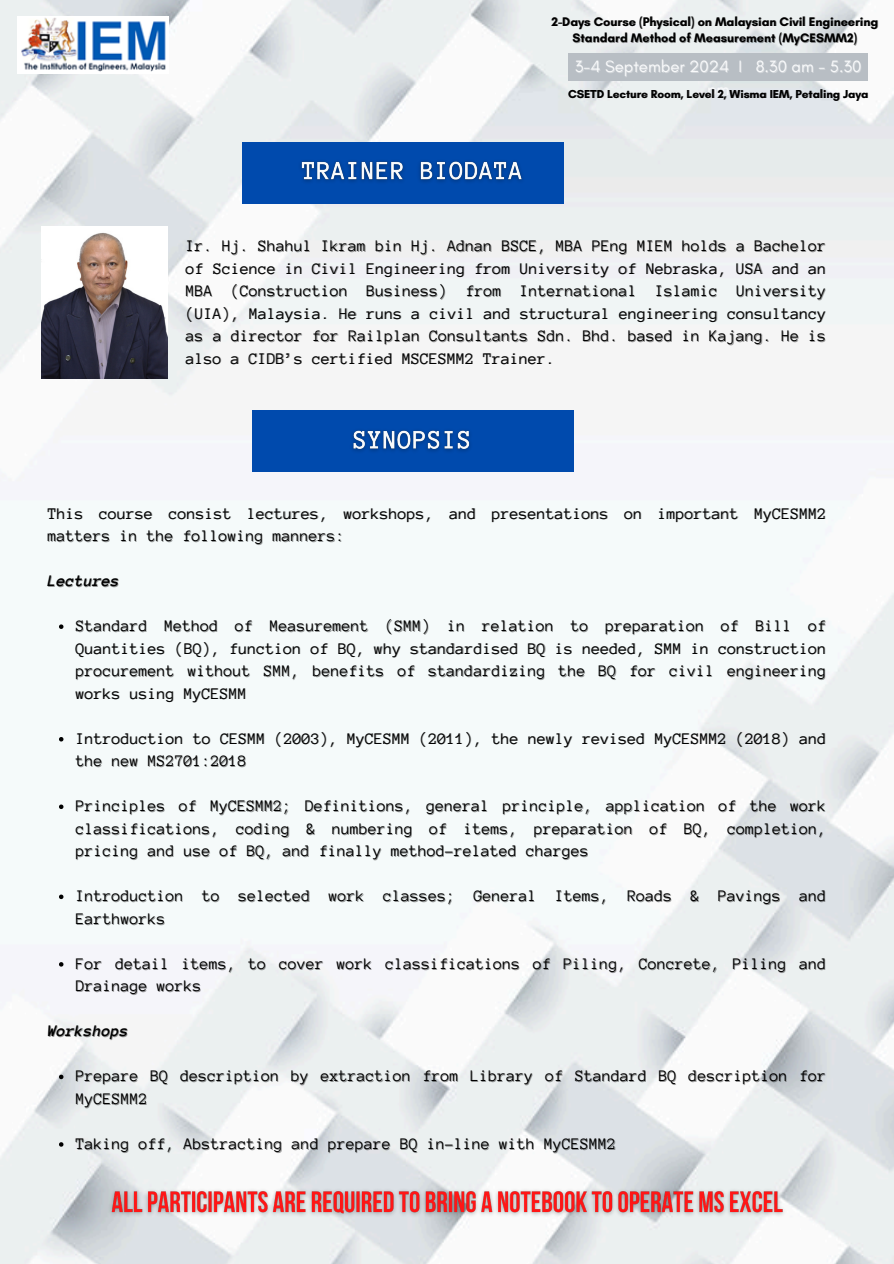
<style>
.page{position:relative;width:894px;height:1264px;background:#fff}
.page>*{position:absolute;margin:0;border:0;box-sizing:border-box;transform-origin:0 0}
.t1{font:16.8px "Glacial Indifference";color:#f9fafb}
.t2{font:16.5px/22.5px "Anonymous Pro";color:#000}
.t3{font:italic 700 16.5px "Anonymous Pro";color:#000}
.t4{font:700 12.6px "Glacial Indifference";color:#000}
.t5{font:700 11.7px "Glacial Indifference";color:#000}
</style>
<div class="page">
<img style="left:0;top:0;width:893px;height:1263px">
<img style="left:18px;top:16px;width:150px;height:58px">
<div style="left:568px;top:53px;width:299px;height:27px;background:#b8bec4"></div>
<div style="left:242px;top:142px;width:321px;height:62px;background:#004aad"></div>
<img style="left:42px;top:226px;width:126px;height:153px">
<img style="left:300px;top:161px;width:223px;height:21px">
<div style="left:251px;top:410px;width:322px;height:62px;background:#004aad"></div>
<img style="left:352px;top:430px;width:119px;height:22px">
<svg style="left:59px;top:624px;width:4px;height:5px"></svg>
<svg style="left:59px;top:737px;width:4px;height:4px"></svg>
<svg style="left:59px;top:804px;width:4px;height:5px"></svg>
<svg style="left:59px;top:894px;width:4px;height:5px"></svg>
<svg style="left:59px;top:962px;width:4px;height:4px"></svg>
<svg style="left:59px;top:1074px;width:4px;height:5px"></svg>
<svg style="left:59px;top:1142px;width:4px;height:4px"></svg>
<img style="left:103px;top:1183px;width:688px;height:40px">
<p class="t4" style="left:551px;top:14px;width:328px">2-Days Course (Physical) on Malaysian Civil Engineering</p>
<p class="t4" style="left:572px;top:30px;width:286px">Standard Method of Measurement (MyCESMM2)</p>
<p class="t1" style="left:574px;top:56px;width:288px">3-4 September 2024 I 8.30 am - 5.30</p>
<p class="t5" style="left:568px;top:87px;width:302px">CSETD Lecture Room, Leve<sup>p</sup>l <sup>m</sup>2, Wisma IEM, Petaling Jaya</p>
<h4 class="t2" style="left:186px;top:234px;width:642px">Ir. Hj. Shahul Ikram bin Hj. Adnan BSCE, MBA PEng MIEM holds a Bachelor</h4>
<h4 class="t2" style="left:186px;top:257px;width:642px">of Science in Civil Engineering from University of Nebraska, USA and an</h4>
<h3 class="t2" style="left:186px;top:279px;width:642px">MBA (Construction Business) from International Islamic University</h3>
<p class="t2" style="left:186px;top:302px;width:642px">(UIA), Malaysia. He runs a civil and structural engineering consultancy</p>
<p class="t2" style="left:186px;top:324px;width:642px">as a director for Railplan Consultants Sdn. Bhd. based in Kajang. He is</p>
<p class="t2" style="left:186px;top:347px;width:371px">also a CIDB’s certified MSCESMM2 Trainer.</p>
<p class="t2" style="left:48px;top:502px;width:780px">This course consist lectures, workshops, and presentations on important MyCESMM2</p>
<p class="t2" style="left:48px;top:524px;width:299px">matters in the following manners:</p>
<h3 class="t3" style="left:48px;top:572px;width:73px">Lectures</h3>
<p class="t2" style="left:76px;top:614px;width:752px">Standard Method of Measurement (SMM) in relation to preparation of Bill of</p>
<p class="t2" style="left:76px;top:637px;width:752px;text-align:justify">Quantities (BQ), function of BQ, why standardised BQ is needed, SMM in construction procurement without SMM, benefits of standardizing the BQ for civil engineering works using MyCESMM</p>
<p class="t2" style="left:76px;top:727px;width:752px">Introduction to CESMM (2003), MyCESMM (2011), the newly revised MyCESMM2 (2018) and the new MS2701:2018</p>
<p class="t2" style="left:76px;top:794px;width:752px;text-align:justify">Principles of MyCESMM2; Definitions, general principle, application of the work classifications, coding &amp; numbering of items, preparation of BQ, completion, pricing and use of BQ, and finally method-related charges</p>
<p class="t2" style="left:76px;top:884px;width:752px">Introduction to selected work classes; General Items, Roads &amp; Pavings and<br>Earthworks</p>
<p class="t2" style="left:76px;top:952px;width:752px">For detail items, to cover work classifications of Piling, Concrete, Piling and<br>Drainage works</p>
<p class="t3" style="left:48px;top:1022px;width:82px">Workshops</p>
<p class="t2" style="left:76px;top:1064px;width:752px">Prepare BQ description by extraction from Library of Standard BQ description for<br>MyCESMM2</p>
<p class="t2" style="left:76px;top:1132px;width:542px">Taking off, Abstracting and prepare BQ in-line with MyCESMM2</p>
</div>
